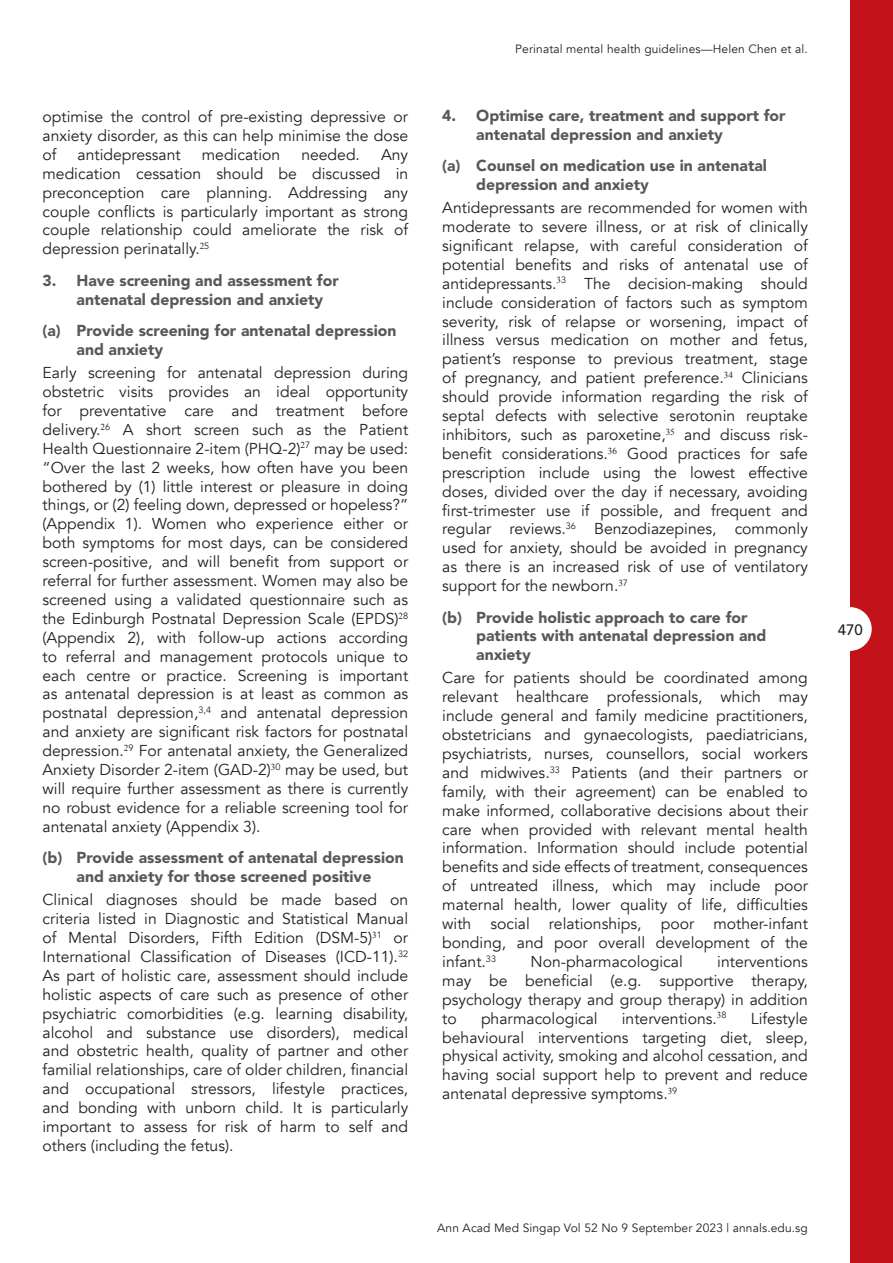
<style>
.page{position:relative;width:893px;height:1263px;background:#fff}
.page>*{position:absolute;margin:0;border:0;box-sizing:border-box;transform-origin:0 0}
.BT_1{font:15.75px/18.9px "Avenir";color:#231f20;text-align:justify}
.Head_list_in_bold{font:900 15.75px/18.8px "Avenir";color:#57585a}
.t1{font:500 15px "Avenir";color:#231f20}
.t2{font:12px "Avenir";letter-spacing:.01em;color:#231f20}
</style>
<div class="page">
<div style="left:850px;top:0;width:43px;height:1263px;background:#c4121a"></div>
<div style="left:828px;top:607px;width:44px;height:44px;background:#fff;border-radius:50%"></div>
<p class="BT_1" style="left:43px;top:107px;width:367px">optimise the control of pre-existing depressive or anxiety disorder, as this can help minimise the dose of</p>
<p class="BT_1" style="left:78px;top:145px;width:105px">antidepressant</p>
<p class="BT_1" style="left:202px;top:145px;width:80px">medication</p>
<p class="BT_1" style="left:301px;top:145px;width:60px">needed.</p>
<p class="BT_1" style="left:43px;top:145px;width:367px;text-indent:338px">Any medication cessation should be discussed in preconception care planning. Addressing any couple conflicts is particularly important as strong couple relationship could ameliorate the risk of depression perinatally.<sup>2</sup><sup>5</sup></p>
<p class="Head_list_in_bold" style="left:77px;top:271px;width:264px;text-indent:-34px">3. Have screening and assessment for antenatal depression and anxiety</p>
<p class="Head_list_in_bold" style="left:77px;top:321px;width:321px;text-indent:-34px">(a) Provide screening for antenatal depression and anxiety</p>
<p class="BT_1" style="left:43px;top:363px;width:367px">Early screening for antenatal depression during obstetric visits provides an ideal opportunity for preventative care and treatment before delivery.<sup>2</sup><sup>6</sup> A short screen such as the Patient Health Questionnaire 2-item (PHQ-2)<sup>2</sup><sup>7</sup> may be used: “Over the last 2 weeks, how often have you been bothered by (1) little interest or pleasure in doing things, or (2) feeling down, depressed or hopeless?” (Appendix 1). Women who experience either or both symptoms for most days, can be considered screen-positive, and will benefit from support or referral for further assessment. Women may also be screened using a validated questionnaire such as the Edinburgh Postnatal Depression Scale (EPDS)<sup>2</sup><sup>8 </sup>(Appendix 2), with follow-up actions according to referral and management protocols unique to each centre or practice. Screening is important as antenatal depression is at least as common as postnatal depression,<sup>3,4</sup> and antenatal depression and anxiety are significant risk factors for postnatal depression.<sup>2</sup><sup>9</sup> For antenatal anxiety, the Generalized Anxiety Disorder 2-item (GAD-2)<sup>3</sup><sup>0</sup> may be used, but will require further assessment as there is currently no robust evidence for a reliable screening tool for antenatal anxiety (Appendix 3).</p>
<p class="Head_list_in_bold" style="left:43px;top:848px;width:363px;text-align:center">(b) Provide assessment of antenatal depression and anxiety for those screened positive</p>
<p class="BT_1" style="left:43px;top:891px;width:367px">Clinical diagnoses should be made based on criteria listed in Diagnostic and Statistical Manual of Mental Disorders, Fifth Edition (DSM-5)<sup>3</sup><sup>1</sup> or International Classification of Diseases (ICD-11).<sup>32<br></sup>As part of holistic care, assessment should include holistic aspects of care such as presence of other psychiatric comorbidities (e.g. learning disability, alcohol and substance use disorders), medical and obstetric health, quality of partner and other familial relationships, care of older children, financial and occupational stressors, lifestyle practices, and bonding with unborn child. It is particularly important to assess for risk of harm to self and others (including the fetus).</p>
<p class="t2" style="left:515px;top:42px;width:294px">Perinatal mental health guidelines—Helen Chen et al.</p>
<p class="Head_list_in_bold" style="left:476px;top:106px;width:311px;text-indent:-34px">4. Optimise care, treatment and support for antenatal depression and anxiety</p>
<p class="Head_list_in_bold" style="left:476px;top:156px;width:292px;text-indent:-34px">(a) Counsel on medication use in antenatal depression and anxiety</p>
<p class="BT_1" style="left:442px;top:199px;width:367px">Antidepressants are recommended for women with moderate to severe illness, or at risk of clinically significant relapse, with careful consideration of potential benefits and risks of antenatal use of antidepressants.<sup>3</sup><sup>3</sup> The decision-making should include consideration of factors such as symptom severity, risk of relapse or worsening, impact of illness versus medication on mother and fetus, patient’s response to previous treatment, stage of pregnancy, and patient preference.<sup>34</sup> Clinicians should provide information regarding the risk of septal defects with selective serotonin reuptake inhibitors, such as paroxetine,<sup>35</sup> and discuss risk&shy;benefit considerations.<sup>36</sup> Good practices for safe prescription include using the lowest effective doses, divided over the day if necessary, avoiding first-trimester use if possible, and frequent and regular reviews.<sup>36</sup> Benzodiazepines, commonly used for anxiety, should be avoided in pregnancy as there is an increased risk of use of ventilatory support for the newborn.<sup>3</sup><sup>7</sup></p>
<p class="Head_list_in_bold" style="left:476px;top:608px;width:292px;text-indent:-34px">(b) Provide holistic approach to care for patients with antenatal depression and anxiety</p>
<p class="BT_1" style="left:442px;top:669px;width:367px">Care for patients should be coordinated among relevant healthcare professionals, which may include general and family medicine practitioners, obstetricians and gynaecologists, paediatricians, psychiatrists, nurses, counsellors, social workers and midwives.<sup>33</sup> Patients (and their partners or family, with their agreement) can be enabled to make informed, collaborative decisions about their care when provided with relevant mental health information. Information should include potential benefits and side effects of treatment, consequences of untreated illness, which may include poor maternal health, lower quality of life, difficulties with social relationships, poor mother-infant bonding, and poor overall development of the infant.<sup>33</sup></p>
<p class="BT_1" style="left:531px;top:952px;width:154px">Non-pharmacological</p>
<p class="BT_1" style="left:442px;top:952px;width:367px;text-indent:275px">interventions may be beneficial (e.g. supportive therapy, psychology therapy and group therapy) in addition to</p>
<p class="BT_1" style="left:442px;top:1009px;width:367px;text-indent:309px">Lifestyle behavioural interventions targeting diet, sleep, physical activity, smoking and alcohol cessation, and having social support help to prevent and reduce antenatal depressive symptoms.<sup>3</sup><sup>9</sup></p>
<p class="BT_1" style="left:481px;top:1009px;width:118px">pharmacological</p>
<p class="BT_1" style="left:622px;top:1009px;width:106px">interventions.<sup>3</sup><sup>8</sup></p>
<p class="t2" style="left:437px;top:1221px;width:372px">Ann Acad Med Singap Vol 52 No 9 September 2023 | annals.edu.sg</p>
<p class="t1" style="left:838px;top:621px;width:27px">470</p>
</div>
